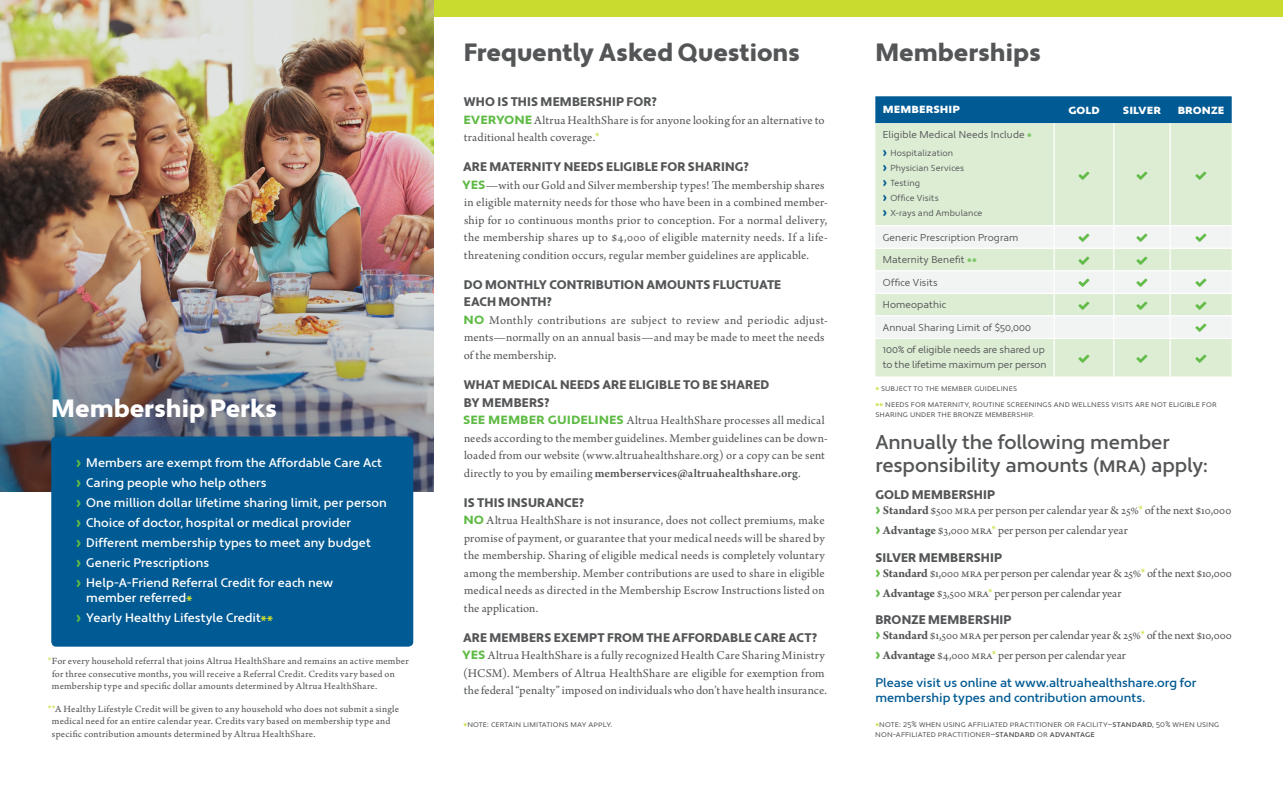
<style>
.page{position:relative;width:1283px;height:788px;background:#fff}
.page>*{position:absolute;margin:0;border:0;box-sizing:border-box;transform-origin:0 0}
.t1{font:900 25px "Apertura";letter-spacing:-.005em;color:#545557}
.t2{font:900 25px "Apertura";letter-spacing:-.01em;color:#fff}
.t3{font:500 20px/22.5px "Apertura";letter-spacing:-.01em;color:#545557}
.t4{font:700 14.38px "Apertura";color:#60bb46}
.t5{font:12.5px/17.5px "Arno Pro";letter-spacing:.01em;color:#545557}
.t6{font:500 12.5px/20px "Apertura";color:#fff}
.t7{font:900 12.5px/17.5px "Apertura";letter-spacing:.01em;color:#545557}
.t8{font:12.5px/20px "Arno Pro";letter-spacing:-.015em;color:#545557}
.t9{font:500 12.5px/15px "Apertura";color:#005a93}
.t10{font:900 12.5px "Apertura";letter-spacing:.005em;color:#fff}
.t11{font:10px/12.5px "Arno Pro Sm Text";letter-spacing:.02em;color:#545557}
.t12{font:10px/15px "Apertura";letter-spacing:.005em;color:#545557}
.t13{font:8.75px/15px "Apertura";letter-spacing:.005em;color:#545557}
.t14{font:8.12px/15px "Apertura";letter-spacing:.015em;color:#545557}
.t15{font:500 8.12px "Apertura";letter-spacing:.015em;color:#545557}
.s1{font-weight:900;font-size:15px;color:#60bb46}
.s2{color:#cadb2f}
.s3{font-family:"Apertura";font-weight:700;font-size:14.38px;color:#60bb46}
.s4{font-weight:600}
.s5{color:#60bb46}
.s6{font-weight:900;font-size:12.5px;color:#005a93}
.s7{font-family:"Apertura";font-weight:900;font-size:15px;color:#60bb46}
.s8{font-weight:700}
.s9{font-weight:500}
.s10{font-weight:400}
</style>
<div class="page">
<div style="left:405px;top:0;width:877px;height:16px;background:#cadb2f"></div>
<img style="left:0;top:0;width:433px;height:491px">
<div style="left:875px;top:96px;width:356px;height:27px;background:#005a93"></div>
<div style="left:875px;top:123px;width:356px;height:253px;background:#ddedd4"></div>
<hr style="left:1113px;top:123px;width:1px;height:102px;background:#fff">
<hr style="left:1169px;top:123px;width:1px;height:102px;background:#fff">
<hr style="left:875px;top:338px;width:179px;height:1px;background:#fff">
<hr style="left:1054px;top:338px;width:59px;height:1px;background:#fff">
<hr style="left:1053px;top:339px;width:1px;height:37px;background:#fff">
<hr style="left:1113px;top:338px;width:57px;height:1px;background:#fff">
<hr style="left:1170px;top:338px;width:61px;height:1px;background:#fff">
<hr style="left:1169px;top:339px;width:1px;height:37px;background:#fff">
<hr style="left:1053px;top:123px;width:1px;height:102px;background:#fff">
<hr style="left:1113px;top:339px;width:1px;height:37px;background:#fff">
<hr style="left:875px;top:225px;width:179px;height:1px;background:#fff">
<hr style="left:1054px;top:225px;width:59px;height:1px;background:#fff">
<hr style="left:1113px;top:225px;width:57px;height:1px;background:#fff">
<hr style="left:1170px;top:225px;width:61px;height:1px;background:#fff">
<div style="left:51px;top:436px;width:362px;height:210px;background:#005a93;border-radius:5px"></div>
<svg style="left:1078px;top:171px;width:11px;height:8px"></svg>
<svg style="left:1136px;top:171px;width:11px;height:8px"></svg>
<svg style="left:1195px;top:171px;width:11px;height:8px"></svg>
<svg style="left:875px;top:226px;width:356px;height:112px"></svg>
<svg style="left:1078px;top:354px;width:11px;height:9px"></svg>
<svg style="left:1136px;top:354px;width:11px;height:9px"></svg>
<svg style="left:1195px;top:354px;width:11px;height:9px"></svg>
<h1 class="t2" style="left:51px;top:392px;width:227px">Membership Perks</h1>
<p class="t6" style="left:76px;top:452px;width:312px"><span class="s1">›</span> Members are exempt from the Affordable Care Act <span class="s1">›</span> Caring people who help others<br><span class="s1">›</span> One million dollar lifetime sharing limit, per person <span class="s1">›</span> Choice of doctor, hospital or medical provider<br><span class="s1">›</span> Different membership types to meet any budget<br><span class="s1">›</span> Generic Prescriptions<br><span class="s1">›</span> Help-A-Friend Referral Credit for each new</p>
<p class="t6" style="left:76px;top:587px;width:198px;text-indent:10px">member referred<span class="s2">*<br></span><span class="s1">›</span> Yearly Healthy Lifestyle Credit<span class="s2">**</span></p>
<p class="t11" style="left:52px;top:655px;width:358px;text-indent:-4px"><span class="s2">*</span>For every household referral that joins Altrua HealthShare and remains an active member for three consecutive months, you will receive a Referral Credit. Credits vary based on membership type and specific dollar amounts determined by Altrua HealthShare.</p>
<p class="t11" style="left:52px;top:702px;width:349px;text-indent:-4px"><span class="s2">**</span>A Healthy Lifestyle Credit will be given to any household who does not submit a single medical need for an entire calendar year. Credits vary based on membership type and specific contribution amounts determined by Altrua HealthShare.</p>
<h1 class="t1" style="left:464px;top:37px;width:338px">Frequently Asked Questions</h1>
<p class="t7" style="left:464px;top:94px;width:195px">WHO IS THIS MEMBERSHIP FOR?</p>
<p class="t5" style="left:463px;top:112px;width:363px"><span class="s3">EVERYONE</span> Altrua HealthShare is for anyone looking for an alternative to traditional health coverage.<span class="s2">*</span></p>
<p class="t7" style="left:463px;top:159px;width:287px">ARE MATERNITY NEEDS ELIGIBLE FOR SHARING?</p>
<p class="t5" style="left:462px;top:177px;width:367px"><span class="s3">YE S</span>—with our Gold and Silver membership types! The membership shares in eligible maternity needs for those who have been in a combined member&shy;ship for 10 continuous months prior to conception. For a normal delivery, the membership shares up to $4,000 of eligible maternity needs. If a life&shy;threatening condition occurs, regular member guidelines are applicable.</p>
<p class="t7" style="left:464px;top:276px;width:318px">DO MONTHLY CONTRIBUTION AMOUNTS FLUCTUATE<br>EACH MONTH?</p>
<p class="t5" style="left:463px;top:312px;width:366px"><span class="s3">NO</span> Monthly contributions are subject to review and periodic adjust&shy;ments—normally on an annual basis—and may be made to meet the needs of the membership.</p>
<p class="t7" style="left:464px;top:376px;width:307px">WHAT MEDICAL NEEDS ARE ELIGIBLE TO BE SHARED<br>BY MEMBERS?</p>
<p class="t4" style="left:463px;top:410px;width:8px">SEE</p>
<p class="t5" style="left:464px;top:412px;width:365px;text-indent:24px"><span class="s3">MEM BER GUIDELINES</span> Altrua HealthShare processes all medical needs according to the member guidelines. Member guidelines can be down&shy;loaded from our website (www.altruahealthshare.org) or a copy can be sent directly to you by emailing <span class="s4">memberservices@altruahealthshare.org</span>.</p>
<p class="t7" style="left:464px;top:494px;width:122px">IS THIS INSURANCE?</p>
<p class="t5" style="left:463px;top:512px;width:363px;text-align:justify"><span class="s3">NO</span> Altrua HealthShare is not insurance, does not collect premiums, make promise of payment, or guarantee that your medical needs will be shared by the membership. Sharing of eligible medical needs is completely voluntary among the membership. Member contributions are used to share in eligible medical needs as directed in the Membership Escrow Instructions listed on the application.</p>
<p class="t7" style="left:463px;top:629px;width:356px">ARE MEMBERS EXEMPT FROM THE AFFORDABLE CARE ACT?</p>
<p class="t5" style="left:462px;top:647px;width:366px"><span class="s3">YES</span> Altrua HealthShare is a fully recognized Health Care Sharing Ministry (HCSM). Members of Altrua HealthShare are eligible for exemption from the federal “penalty” imposed on individuals who don’t have health insurance.</p>
<p class="t14" style="left:463px;top:716px;width:150px"><span class="s2">*</span>NOTE: Certain limitations may apply.</p>
<h1 class="t1" style="left:875px;top:37px;width:167px">Memberships</h1>
<p class="t10" style="left:882px;top:101px;width:79px">Membership</p>
<p class="t10" style="left:1068px;top:102px;width:33px">Gold</p>
<p class="t10" style="left:1122px;top:102px;width:40px">Silver</p>
<p class="t10" style="left:1177px;top:102px;width:48px">Bronze</p>
<p class="t12" style="left:882px;top:128px;width:150px">Eligible Medical Needs Include <span class="s5">*</span></p>
<p class="t13" style="left:882px;top:145px;width:101px"><span class="s6">›</span> Hospitalization<br><span class="s6">›</span> Physician Services<br><span class="s6">›</span> Testing<br><span class="s6">›</span> Office Visits<br><span class="s6">›</span> X-rays and Ambulance</p>
<p class="t12" style="left:882px;top:230px;width:137px">Generic Prescription Program</p>
<p class="t12" style="left:882px;top:253px;width:95px">Maternity Benefit <span class="s5">**</span></p>
<p class="t12" style="left:882px;top:275px;width:57px">Office Visits</p>
<p class="t12" style="left:882px;top:298px;width:65px">Homeopathic</p>
<p class="t12" style="left:882px;top:320px;width:150px">Annual Sharing Limit of $50,000</p>
<p class="t12" style="left:882px;top:343px;width:165px">100% of eligible needs are shared up to the lifetime maximum per person</p>
<p class="t14" style="left:875px;top:381px;width:29px"><span class="s2">*</span> Subject</p>
<p class="t14" style="left:875px;top:381px;width:282px;text-indent:38px">to the member guidelines<br><span class="s2">**</span> Needs for matern ity, routine screen ings an d wellness visits are not</p>
<p class="t14" style="left:1168px;top:396px;width:49px">eligible for</p>
<p class="t14" style="left:875px;top:406px;width:160px">sharing un der the Bronze membership.</p>
<h2 class="t3" style="left:875px;top:431px;width:333px">Annually the following member responsibility amounts (MRA) apply:</h2>
<p class="t7" style="left:875px;top:486px;width:122px">GOLD MEMBERSHIP</p>
<p class="t5" style="left:875px;top:501px;width:357px;line-height:20px"><span class="s7">›</span> <span class="s8">Standard</span> $500 MRA per person per calendar year &amp; 25%<span class="s2">*</span> of the next $10,000 <span class="s7">›</span> <span class="s8">Advantage</span> $3,000 MRA<span class="s2">*</span> per person per calendar year</p>
<p class="t7" style="left:875px;top:549px;width:129px">SILVER MEMBERSHIP</p>
<p class="t8" style="left:875px;top:563px;width:358px"><span class="s7">›</span> <span class="s8">Standard</span> $1,000 MRA per person per calendar year &amp; 25%<span class="s2">*</span> of the next $10,000 <span class="s7">›</span> <span class="s8">Advantage</span> $3,500 MRA<span class="s2">*</span> per person per calendar year</p>
<p class="t7" style="left:875px;top:611px;width:138px">BRONZE MEMBERSHIP</p>
<p class="t8" style="left:875px;top:626px;width:358px"><span class="s7">›</span> <span class="s8">Standard</span> $1,500 MRA per person per calendar year &amp; 25%<span class="s2">*</span> of the next $10,000 <span class="s7">›</span> <span class="s8">Advantage</span> $4,000 MRA<span class="s2">*</span> per person per calendar year</p>
<p class="t9" style="left:875px;top:675px;width:322px">Please visit us online at www.altruahealthshare.org for membership types and contribution amounts.</p>
<p class="t14" style="left:875px;top:716px;width:173px"><span class="s2">*</span>NOTE: 25% when using affiliated practitione</p>
<p class="t14" style="left:1057px;top:716px;width:163px">r or facility—<span class="s9">Standard</span>, 50% when using</p>
<p class="t14" style="left:875px;top:726px;width:7px">non</p>
<p class="t14" style="left:893px;top:726px;width:83px">-affiliated practitione</p>
<p class="t15" style="left:985px;top:729px;width:110px"><span class="s10">r—</span>Standard <span class="s10">or</span> Advantage</p>
</div>
